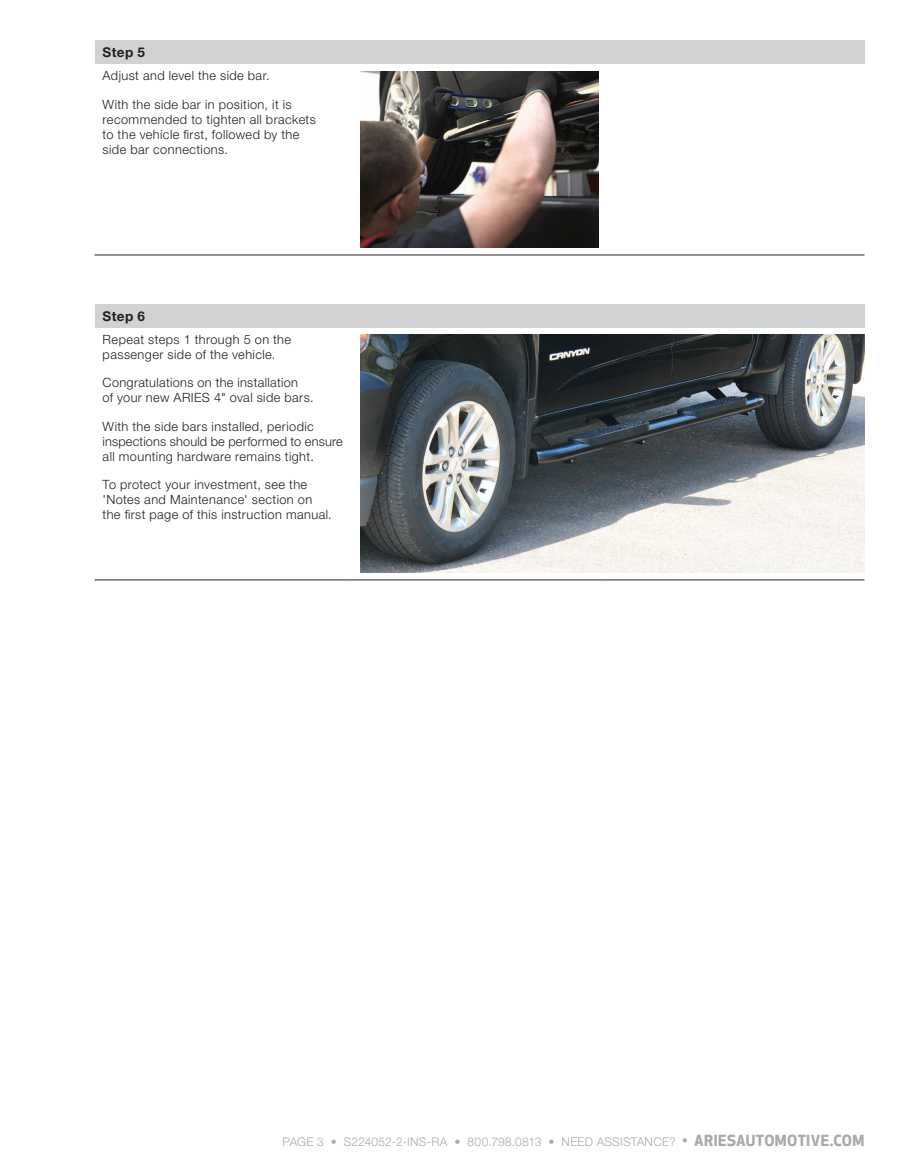
<style>
.page{position:relative;width:905px;height:1175px;background:#fff}
.page>*{position:absolute;margin:0;border:0;box-sizing:border-box;transform-origin:0 0}
.t1{font:700 13.5px "Helvetica Neue LT Std";letter-spacing:.03em;color:#231f20}
.t2{font:300 12.75px/15px "Helvetica Neue LT Std";letter-spacing:.03em;color:#231f20}
.t3{font:300 12px "Helvetica Neue LT Std";letter-spacing:.02em;color:#a8a9ad}
.s1{font-family:"Apex New";font-weight:500;font-size:15px}
.s2{font-family:"Apex New";font-weight:700;font-size:15px}
</style>
<div class="page">
<div style="left:94px;top:40px;width:770px;height:24px;background:#d1d2d4"></div>
<hr style="left:94px;top:254px;width:257px;height:1px;background:#231f20">
<hr style="left:351px;top:254px;width:257px;height:1px;background:#231f20">
<hr style="left:608px;top:254px;width:256px;height:1px;background:#231f20">
<img style="left:360px;top:71px;width:239px;height:177px">
<div style="left:94px;top:304px;width:770px;height:24px;background:#d1d2d4"></div>
<hr style="left:94px;top:579px;width:257px;height:1px;background:#231f20">
<hr style="left:351px;top:579px;width:257px;height:1px;background:#231f20">
<hr style="left:608px;top:579px;width:256px;height:1px;background:#231f20">
<img style="left:360px;top:335px;width:504px;height:238px">
<p class="t1" style="left:103px;top:44px;width:44px">Step 5</p>
<p class="t2" style="left:103px;top:68px;width:168px">Adjust and level the side bar.</p>
<p class="t2" style="left:103px;top:96px;width:215px">With the side bar in position, it is recommended to tighten all brackets to the vehicle first, followed by the side bar connections.</p>
<p class="t1" style="left:103px;top:307px;width:44px">Step 6</p>
<p class="t2" style="left:103px;top:331px;width:190px">Repeat steps 1 through 5 on the passenger side of the vehicle.</p>
<p class="t2" style="left:103px;top:375px;width:212px">Congratulations on the installation<br>of your new ARIES 4" oval side bars.</p>
<p class="t2" style="left:103px;top:418px;width:241px">With the side bars installed, periodic inspections should be performed to ensure all mounting hardware remains tight.</p>
<p class="t2" style="left:103px;top:477px;width:231px">To protect your investment, see the 'Notes and Maintenance' section on the first page of this instruction manual.</p>
<p class="t3" style="left:282px;top:1134px;width:583px">PAGE 3 • S224052-2-INS-RA • 800.798.0813 • NEED ASSISTANCE? <span class="s1">•</span> <span class="s2">ARIESAUTOMOTIVE.COM</span></p>
</div>
